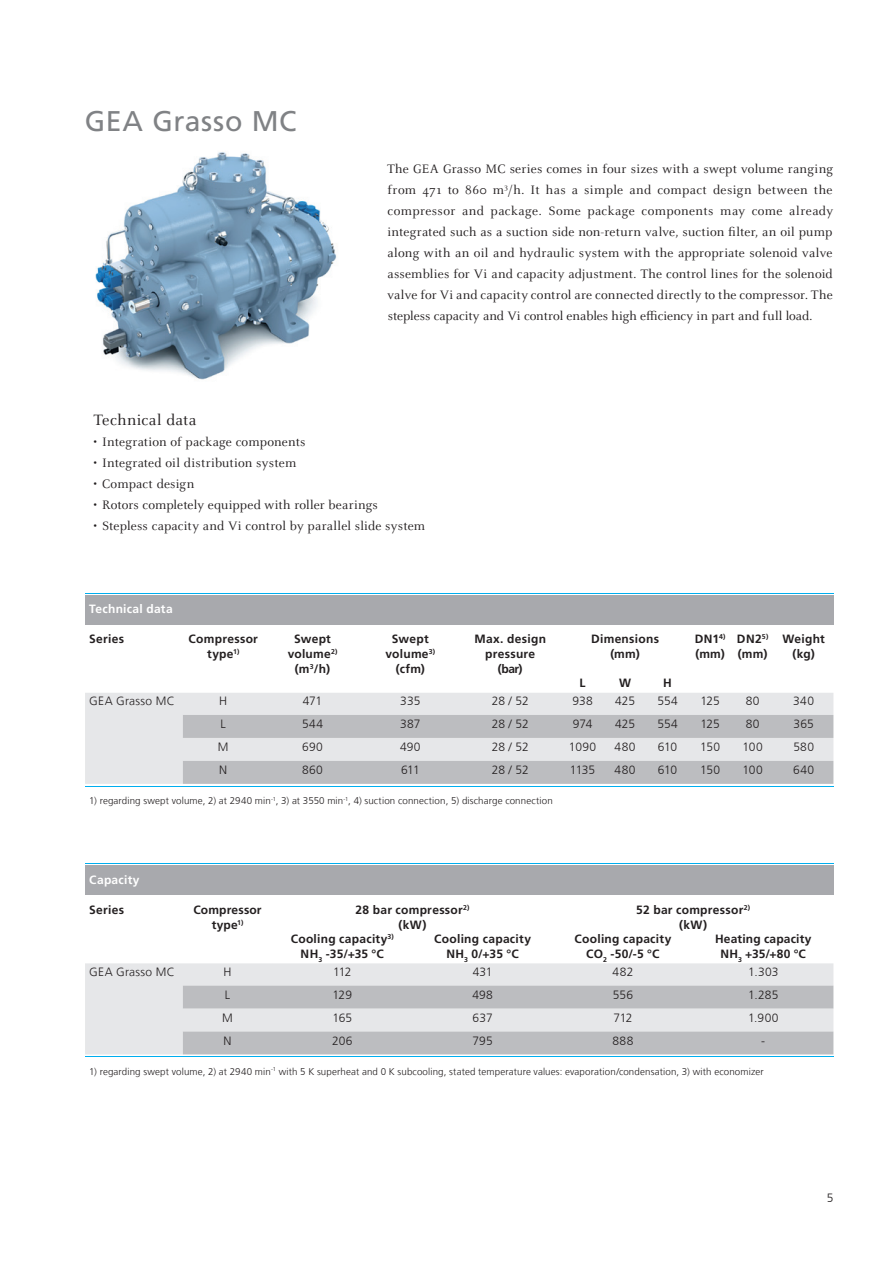
<style>
.page{position:relative;width:893px;height:1263px;background:#fff}
.page>*{position:absolute;margin:0;border:0;box-sizing:border-box;transform-origin:0 0}
.t1{font:28.5px "Frutiger LT Com";letter-spacing:.02em;color:#808285}
.t2{font:16.5px "Celeste OT";letter-spacing:.025em;color:#231f20}
.t3{font:13.5px/21px "Celeste OT";letter-spacing:.01em;color:#231f20;text-align:justify}
.t4{font:700 12px/15px "Frutiger LT Com";letter-spacing:.025em;color:#231f20;text-align:center}
.t5{font:300 12px "Frutiger LT Com";letter-spacing:.01em;color:#231f20}
.t6{font:700 12px "Frutiger LT Com";letter-spacing:.025em;color:#fff}
.t7{font:300 9.75px "Frutiger LT Com";letter-spacing:.015em;color:#231f20}
</style>
<div class="page">
<img style="left:95px;top:152px;width:242px;height:228px">
<div style="left:85px;top:595px;width:748px;height:30px;background:#a8a9ad"></div>
<div style="left:85px;top:693px;width:748px;height:91px;background:#e6e7e9"></div>
<svg style="left:183px;top:715px;width:650px;height:69px;background:#cacbcd"></svg>
<div style="left:85px;top:865px;width:748px;height:30px;background:#a8a9ad"></div>
<div style="left:85px;top:963px;width:748px;height:91px;background:#e6e7e9"></div>
<svg style="left:183px;top:985px;width:650px;height:69px;background:#cacbce"></svg>
<hr style="left:85px;top:786px;width:748px;height:1px;background:#00aeef">
<hr style="left:85px;top:593px;width:748px;height:1px;background:#00aeef">
<hr style="left:85px;top:1056px;width:748px;height:1px;background:#00aeef">
<hr style="left:85px;top:863px;width:748px;height:1px;background:#00aeef">
<h1 class="t1" style="left:85px;top:104px;width:213px">GEA Grasso MC</h1>
<p class="t3" style="left:387px;top:158px;width:448px">The GEA Grasso MC series comes in four sizes with a swept volume ranging from 471 to 860 m<sup>3</sup>/h. It has a simple and compact design between the compressor and package. Some package components may come already integrated such as a suction side non-return valve, suction filter, an oil pump along with an oil and hydraulic system with the appropriate solenoid valve assemblies for Vi and capacity adjustment. The control lines for the solenoid valve for Vi and capacity control are connected directly to the compressor. The stepless capacity and Vi control enables high efficiency in part and full load.</p>
<p class="t2" style="left:94px;top:411px;width:104px">Technical data</p>
<p class="t3" style="left:94px;top:431px;width:214px">• Integration of package components</p>
<p class="t3" style="left:94px;top:452px;width:204px">• Integrated oil distribution system</p>
<p class="t3" style="left:94px;top:473px;width:102px">• Compact design</p>
<p class="t3" style="left:94px;top:494px;width:286px">• Rotors completely equipped with roller bearings</p>
<p class="t3" style="left:94px;top:515px;width:333px">• Stepless capacity and Vi control by parallel slide system</p>
<p class="t6" style="left:89px;top:602px;width:85px">Technical data</p>
<p class="t4" style="left:89px;top:631px;width:36px">Series</p>
<p class="t4" style="left:189px;top:631px;width:71px">Compressor type<sup>1)</sup></p>
<p class="t4" style="left:288px;top:631px;width:51px">Swept volume<sup>2) </sup>(m<sup>3</sup>/h)</p>
<p class="t4" style="left:386px;top:631px;width:51px">Swept volume<sup>3) </sup>(cfm)</p>
<p class="t4" style="left:475px;top:631px;width:73px">Max. design pressure (bar)</p>
<p class="t4" style="left:591px;top:631px;width:69px">Dimensions (mm)</p>
<p class="t4" style="left:695px;top:631px;width:32px;text-align:left">DN1<sup>4) </sup>(mm)</p>
<p class="t4" style="left:737px;top:631px;width:33px;text-align:left">DN2<sup>5) </sup>(mm)</p>
<p class="t4" style="left:782px;top:631px;width:44px">Weight (kg)</p>
<p class="t4" style="left:580px;top:675px;width:7px">L</p>
<p class="t4" style="left:619px;top:675px;width:13px">W</p>
<p class="t4" style="left:663px;top:675px;width:10px">H</p>
<p class="t5" style="left:89px;top:694px;width:87px">GEA Grasso MC</p>
<p class="t5" style="left:219px;top:694px;width:10px">H</p>
<p class="t5" style="left:303px;top:694px;width:21px">471</p>
<p class="t5" style="left:400px;top:694px;width:22px">335</p>
<p class="t5" style="left:492px;top:694px;width:39px">28 / 52</p>
<p class="t5" style="left:572px;top:694px;width:22px">938</p>
<p class="t5" style="left:615px;top:694px;width:22px">425</p>
<p class="t5" style="left:657px;top:694px;width:22px">554</p>
<p class="t5" style="left:700px;top:694px;width:21px">125</p>
<p class="t5" style="left:746px;top:694px;width:15px">80</p>
<p class="t5" style="left:793px;top:694px;width:22px">340</p>
<p class="t5" style="left:221px;top:717px;width:7px">L</p>
<p class="t5" style="left:302px;top:717px;width:23px">544</p>
<p class="t5" style="left:400px;top:717px;width:22px">387</p>
<p class="t5" style="left:492px;top:717px;width:39px">28 / 52</p>
<p class="t5" style="left:573px;top:717px;width:21px">974</p>
<p class="t5" style="left:615px;top:717px;width:22px">425</p>
<p class="t5" style="left:657px;top:717px;width:22px">554</p>
<p class="t5" style="left:700px;top:717px;width:21px">125</p>
<p class="t5" style="left:746px;top:717px;width:15px">80</p>
<p class="t5" style="left:793px;top:717px;width:22px">365</p>
<p class="t5" style="left:218px;top:740px;width:12px">M</p>
<p class="t5" style="left:302px;top:740px;width:22px">690</p>
<p class="t5" style="left:400px;top:740px;width:22px">490</p>
<p class="t5" style="left:492px;top:740px;width:39px">28 / 52</p>
<p class="t5" style="left:569px;top:740px;width:29px">1090</p>
<p class="t5" style="left:615px;top:740px;width:22px">480</p>
<p class="t5" style="left:658px;top:740px;width:21px">610</p>
<p class="t5" style="left:700px;top:740px;width:21px">150</p>
<p class="t5" style="left:742px;top:740px;width:22px">100</p>
<p class="t5" style="left:793px;top:740px;width:22px">580</p>
<p class="t5" style="left:219px;top:763px;width:10px">N</p>
<p class="t5" style="left:302px;top:763px;width:22px">860</p>
<p class="t5" style="left:401px;top:763px;width:20px">611</p>
<p class="t5" style="left:492px;top:763px;width:39px">28 / 52</p>
<p class="t5" style="left:570px;top:763px;width:27px">1135</p>
<p class="t5" style="left:615px;top:763px;width:22px">480</p>
<p class="t5" style="left:658px;top:763px;width:21px">610</p>
<p class="t5" style="left:700px;top:763px;width:21px">150</p>
<p class="t5" style="left:743px;top:763px;width:22px">100</p>
<p class="t5" style="left:793px;top:763px;width:22px">640</p>
<p class="t7" style="left:89px;top:795px;width:465px">1) regarding swept volume, 2) at 2940 min<sup>-1</sup>, 3) at 3550 min<sup>-1</sup>, 4) suction connection, 5) discharge connection</p>
<p class="t6" style="left:89px;top:872px;width:52px">Capacity</p>
<p class="t4" style="left:89px;top:902px;width:36px">Series</p>
<p class="t4" style="left:193px;top:902px;width:70px">Compressor type<sup>1)</sup></p>
<p class="t4" style="left:356px;top:902px;width:115px">28 bar compressor<sup>2) </sup>(kW)</p>
<p class="t4" style="left:636px;top:902px;width:115px">52 bar compressor<sup>2) </sup>(kW)</p>
<p class="t4" style="left:291px;top:931px;width:105px">Cooling capacity<sup>3)<br></sup>NH<sub>3</sub> -35/+35 °C</p>
<p class="t4" style="left:434px;top:931px;width:98px">Cooling capacity<br>NH<sub>3</sub> 0/+35 °C</p>
<p class="t4" style="left:575px;top:931px;width:98px">Cooling capacity<br>CO<sub>2</sub> -50/-5 °C</p>
<p class="t4" style="left:715px;top:931px;width:98px">Heating capacity<br>NH<sub>3</sub> +35/+80 °C</p>
<p class="t5" style="left:89px;top:965px;width:87px">GEA Grasso MC</p>
<p class="t5" style="left:223px;top:965px;width:10px">H</p>
<p class="t5" style="left:333px;top:965px;width:20px">112</p>
<p class="t5" style="left:473px;top:965px;width:21px">431</p>
<p class="t5" style="left:613px;top:965px;width:22px">482</p>
<p class="t5" style="left:748px;top:965px;width:32px">1.303</p>
<p class="t5" style="left:225px;top:988px;width:7px">L</p>
<p class="t5" style="left:332px;top:988px;width:21px">129</p>
<p class="t5" style="left:472px;top:988px;width:22px">498</p>
<p class="t5" style="left:613px;top:988px;width:22px">556</p>
<p class="t5" style="left:748px;top:988px;width:32px">1.285</p>
<p class="t5" style="left:222px;top:1011px;width:12px">M</p>
<p class="t5" style="left:332px;top:1011px;width:21px">165</p>
<p class="t5" style="left:472px;top:1011px;width:22px">637</p>
<p class="t5" style="left:613px;top:1011px;width:21px">712</p>
<p class="t5" style="left:748px;top:1011px;width:32px">1.900</p>
<p class="t5" style="left:223px;top:1033px;width:10px">N</p>
<p class="t5" style="left:332px;top:1033px;width:22px">206</p>
<p class="t5" style="left:472px;top:1033px;width:22px">795</p>
<p class="t5" style="left:612px;top:1033px;width:22px">888</p>
<p class="t5" style="left:761px;top:1033px;width:5px">-</p>
<p class="t7" style="left:89px;top:1065px;width:676px">1) regarding swept volume, 2) at 2940 min<sup>-1</sup> with 5 K superheat and 0 K subcooling, stated temperature values: evaporation/condensation, 3) with economizer</p>
<p class="t5" style="left:827px;top:1191px;width:8px">5</p>
</div>
